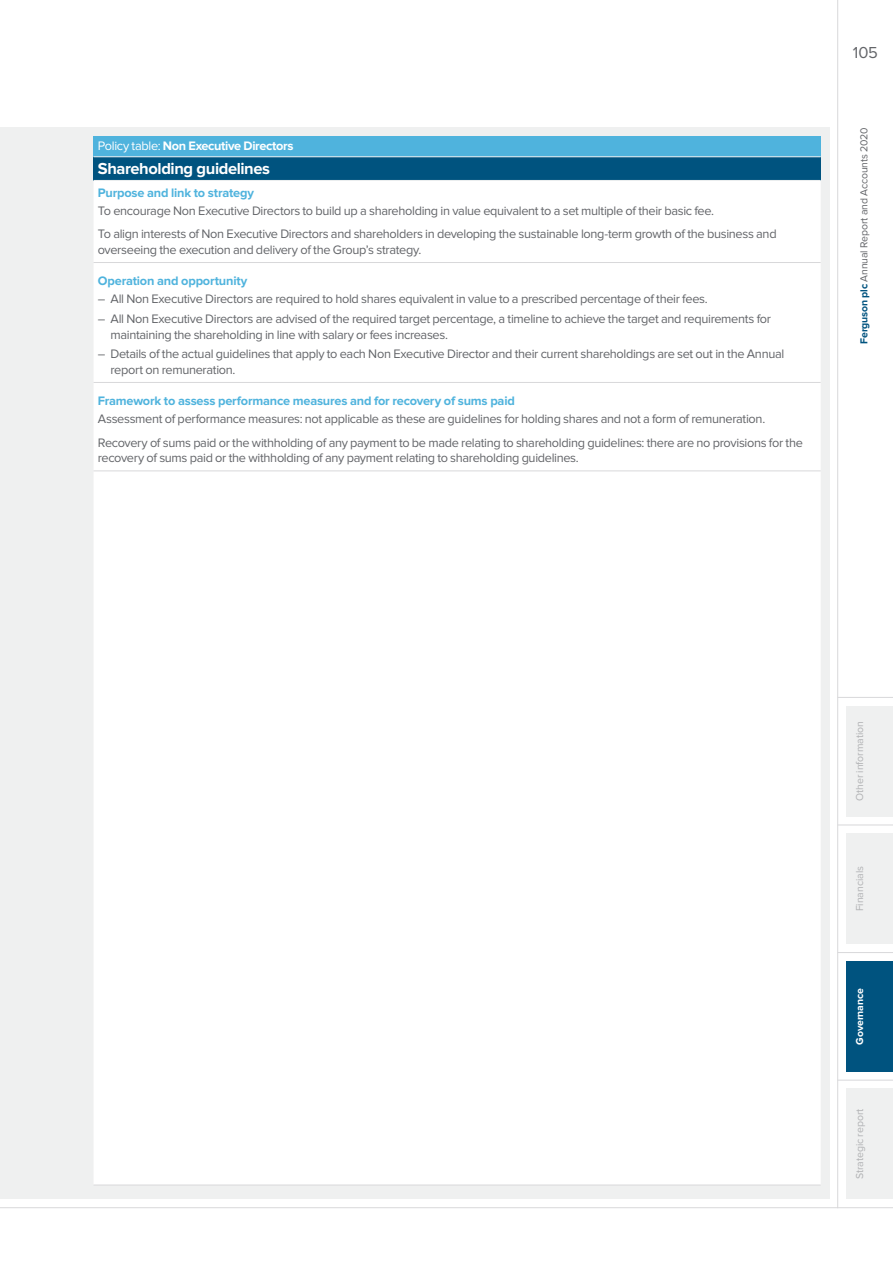
<style>
.page{position:relative;width:893px;height:1263px;background:#fff}
.page>*{position:absolute;margin:0;border:0;box-sizing:border-box;transform-origin:0 0}
.t1{font:700 16.5px "Proxima Nova";letter-spacing:-.025em;color:#fff}
.t2{font:16.5px "Proxima Nova";color:#636569}
.t3{font:12.75px/23.7px "Proxima Nova";letter-spacing:-.025em;color:#636569}
.t4{font:700 12.75px "Proxima Nova";letter-spacing:-.015em;color:#4fb3dd}
.t5{font:700 12.75px "Proxima Nova";letter-spacing:-.025em;color:#fff}
.t6{font:10.5px "Proxima Nova";letter-spacing:-.005em;color:#b1b2b4}
.t7{font:10.5px "Proxima Nova";letter-spacing:-.01em;color:#636569}
.t8{font:700 10.5px "Proxima Nova";letter-spacing:-.01em;color:#fff}
.s1{font-weight:400}
.s2{font-weight:700;color:#00537f}
</style>
<div class="page">
<hr style="left:0;top:1207px;width:893px;height:1px;background:#d8d8da">
<hr style="left:837px;top:0;width:1px;height:1208px;background:#d8d8da">
<hr style="left:838px;top:1080px;width:55px;height:1px;background:#d8d8da">
<hr style="left:838px;top:952px;width:55px;height:1px;background:#d8d8da">
<hr style="left:838px;top:825px;width:55px;height:1px;background:#d8d8da">
<hr style="left:838px;top:697px;width:55px;height:1px;background:#d8d8da">
<div style="left:0;top:128px;width:829px;height:1071px;background:#eff0f0"></div>
<div style="left:94px;top:136px;width:727px;height:21px;background:#4fb3dd"></div>
<div style="left:94px;top:157px;width:727px;height:23px;background:#00537f"></div>
<div style="left:94px;top:181px;width:727px;height:1003px;background:#fff"></div>
<hr style="left:94px;top:156px;width:727px;height:1px;background:#eff0f0">
<hr style="left:94px;top:262px;width:727px;height:1px;background:#d8d8da">
<hr style="left:94px;top:470px;width:727px;height:1px;background:#d8d8da">
<hr style="left:94px;top:1184px;width:727px;height:1px;background:#d8d8da">
<hr style="left:94px;top:382px;width:727px;height:1px;background:#d8d8da">
<div style="left:846px;top:706px;width:47px;height:110px;background:#eff0f0"></div>
<div style="left:846px;top:833px;width:47px;height:111px;background:#eff0f0"></div>
<div style="left:846px;top:1089px;width:47px;height:110px;background:#eff0f0"></div>
<div style="left:846px;top:961px;width:47px;height:110px;background:#00537f"></div>
<p class="t5" style="left:98px;top:140px;width:197px"><span class="s1">Policy table:</span> Non Executive Directors</p>
<p class="t1" style="left:98px;top:161px;width:174px">Shareholding guidelines</p>
<p class="t4" style="left:98px;top:187px;width:158px">Purpose and link to strategy</p>
<p class="t3" style="left:98px;top:199px;width:680px">To encourage Non Executive Directors to build up a shareholding in value equivalent to a set multiple of their basic fee.<br>To align interests of Non Executive Directors and shareholders in developing the sustainable long-term growth of the business and</p>
<p class="t3" style="left:98px;top:238px;width:325px">overseeing the execution and delivery of the Group’s strategy.</p>
<p class="t4" style="left:98px;top:275px;width:151px">Operation and opportunity</p>
<p class="t3" style="left:98px;top:287px;width:611px">– All Non Executive Directors are required to hold shares equivalent in value to a prescribed percentage of their fees.</p>
<p class="t3" style="left:111px;top:311px;width:662px;line-height:15.8px;text-indent:-13px">– All Non Executive Directors are advised of the required target percentage, a timeline to achieve the target and requirements for maintaining the shareholding in line with salary or fees increases.</p>
<p class="t3" style="left:111px;top:347px;width:675px;line-height:15.8px;text-indent:-13px">– Details of the actual guidelines that apply to each Non Executive Director and their current shareholdings are set out in the Annual report on remuneration.</p>
<p class="t4" style="left:98px;top:395px;width:419px">Framework to assess performance measures and for recovery of sums paid</p>
<p class="t3" style="left:98px;top:407px;width:707px">Assessment of performance measures: not applicable as these are guidelines for holding shares and not a form of remuneration.<br>Recovery of sums paid or the withholding of any payment to be made relating to shareholding guidelines: there are no provisions for the</p>
<p class="t3" style="left:98px;top:447px;width:483px">recovery of sums paid or the withholding of any payment relating to shareholding guidelines.</p>
<p class="t2" style="left:853px;top:45px;width:26px">105</p>
<p class="t7" style="left:859px;top:344px;width:218px;rotate:-90deg"><span class="s2">Ferguson plc</span> Annual Report and Accounts 2020</p>
<p class="t6" style="left:855px;top:801px;width:81px;rotate:-90deg">Other information</p>
<p class="t6" style="left:855px;top:911px;width:47px;rotate:-90deg">Financials</p>
<p class="t8" style="left:855px;top:1044px;width:58px;rotate:-90deg">Governance</p>
<p class="t6" style="left:855px;top:1179px;width:72px;rotate:-90deg">Strategic report</p>
</div>
